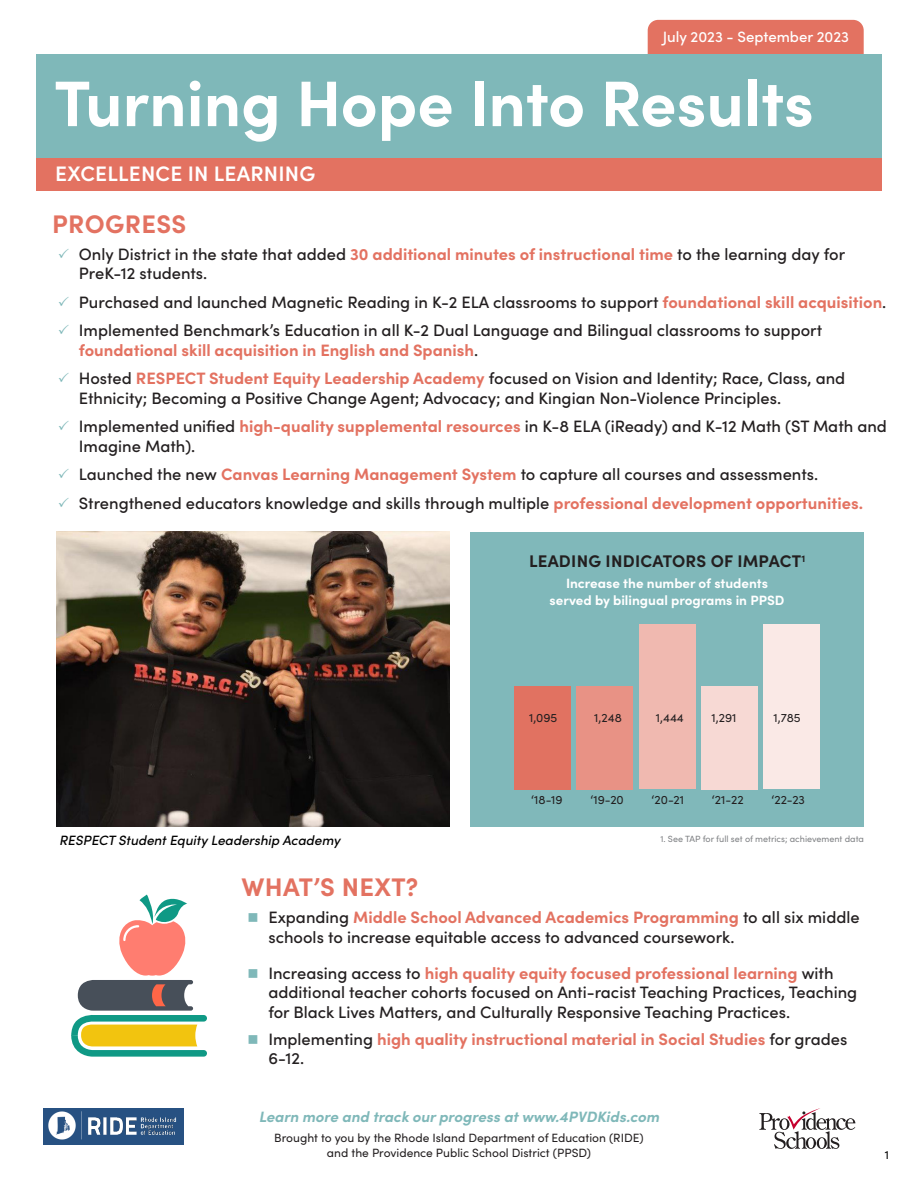
<style>
.page{position:relative;width:918px;height:1188px;background:#fff}
.page>*{position:absolute;margin:0;border:0;box-sizing:border-box;transform-origin:0 0}
.t1{font:700 64.5px "Sofia Pro";color:#fff}
.Paragraph_Style_1{font:700 25.5px "Sofia Pro";letter-spacing:.015em;color:#e37261}
.t2{font:600 21px "Sofia Pro";letter-spacing:.01em;color:#fff}
.t3{font:700 16.8px "Sofia Pro";letter-spacing:.015em;color:#231f20}
.t4{font:500 16.5px/19.5px "Sofia Pro";color:#231f20}
.t5{font:700 16.5px/19.5px "Sofia Pro";color:#e37261}
.t6{font:italic 700 15px "Sofia Pro";color:#7fb8b9}
.t7{font:500 15px "Sofia Pro";color:#fff}
.t8{font:700 13.5px "Sofia Pro";color:#fff}
.Paragraph_Style_1-2{font:italic 500 13.5px "Sofia Pro";color:#000}
.t9{font:12.15px "Sofia Pro";color:#231f20}
.t10{font:12px/15px "Sofia Pro";color:#231f20;text-align:center}
.t11{font:12px "Sofia Pro";color:#000}
.t12{font:9px "Sofia Pro";color:#808285}
.s1{color:#7fb8b9}
.s2{font-weight:700;color:#e37261}
.s3{font-weight:500;color:#231f20}
</style>
<div class="page">
<div style="left:648px;top:20px;width:216px;height:64px;background:#e37261;border-radius:10px"></div>
<div style="left:36px;top:54px;width:846px;height:104px;background:#7fb8b9"></div>
<div style="left:36px;top:158px;width:846px;height:32px;background:#e37261"></div>
<svg style="left:759px;top:1108px;width:96px;height:41px"></svg>
<div style="left:43px;top:1108px;width:140px;height:37px;background:#275182"></div>
<img style="left:48px;top:1112px;width:128px;height:28px">
<div style="left:470px;top:532px;width:394px;height:294px;background:#80b8ba"></div>
<div style="left:764px;top:624px;width:56px;height:165px;background:#fae9e6"></div>
<div style="left:701px;top:686px;width:56px;height:103px;background:#f7d9d4"></div>
<div style="left:639px;top:624px;width:56px;height:165px;background:#f0b9b0"></div>
<div style="left:577px;top:686px;width:56px;height:103px;background:#e89285"></div>
<div style="left:514px;top:686px;width:56px;height:103px;background:#e17261"></div>
<img style="left:56px;top:532px;width:394px;height:294px">
<svg style="left:71px;top:895px;width:136px;height:162px"></svg>
<p class="t7" style="left:663px;top:25px;width:188px">July 2023 - September 2023</p>
<h1 class="t1" style="left:54px;top:54px;width:761px">Turning Hope Into Results</h1>
<p class="t2" style="left:55px;top:158px;width:262px">EXCELLENCE IN LEARNING</p>
<p class="Paragraph_Style_1" style="left:52px;top:204px;width:136px">PROGRESS</p>
<p class="t4" style="left:79px;top:243px;width:768px;text-indent:-21px"><span class="s1">✓</span> Only District in the state that added <span class="s2">30 additional minutes of instructional time</span> to the learning day for<br>PreK-12 students.</p>
<p class="t4" style="left:58px;top:291px;width:830px"><span class="s1">✓</span> Purchased and launched Magnetic Reading in K-2 ELA classrooms to support <span class="s2">foundational skill acquisition</span>.</p>
<p class="t4" style="left:79px;top:320px;width:745px;text-indent:-21px"><span class="s1">✓</span> Implemented Benchmark’s Education in all K-2 Dual Language and Bilingual classrooms to support <span class="s2">foundational skill acquisition in English and Spanish</span>.</p>
<p class="t4" style="left:79px;top:368px;width:768px;text-indent:-21px"><span class="s1">✓</span> Hosted <span class="s2">RESPECT Student Equity Leadership Academy</span> focused on Vision and Identity; Race, Class, and<br>Ethnicity; Becoming a Positive Change Agent; Advocacy; and Kingian Non-Violence Principles.</p>
<p class="t4" style="left:79px;top:416px;width:810px;text-indent:-21px"><span class="s1">✓</span> Implemented unified <span class="s2">high-quality supplemental resources</span> in K-8 ELA (iReady) and K-12 Math (ST Math and<br>Imagine Math).</p>
<p class="t4" style="left:58px;top:464px;width:762px"><span class="s1">✓</span> Launched the new <span class="s2">Canvas Learning Management System</span> to capture all courses and assessments.</p>
<p class="t4" style="left:58px;top:492px;width:807px"><span class="s1">✓</span> Strengthened educators knowledge and skills through multiple <span class="s2">professional development opportunities.</span></p>
<p class="t3" style="left:529px;top:548px;width:278px">LEADING INDICATORS OF IMPACT<sup>1</sup></p>
<p class="t8" style="left:566px;top:573px;width:203px">Increase the number of students</p>
<p class="t8" style="left:550px;top:590px;width:236px">served by bilingual programs in PPSD</p>
<p class="t9" style="left:529px;top:708px;width:30px">1,095</p>
<p class="t9" style="left:594px;top:708px;width:29px">1,248</p>
<p class="t9" style="left:656px;top:708px;width:30px">1,444</p>
<p class="t9" style="left:712px;top:708px;width:26px">1,291</p>
<p class="t9" style="left:774px;top:708px;width:29px">1,785</p>
<p class="Paragraph_Style_1-2" style="left:59px;top:831px;width:283px">RESPECT Student Equity Leadership Academy</p>
<p class="t9" style="left:531px;top:791px;width:33px">‘18-19</p>
<p class="t9" style="left:590px;top:791px;width:35px">‘19-20</p>
<p class="t9" style="left:652px;top:791px;width:34px">‘20-21</p>
<p class="t9" style="left:712px;top:791px;width:33px">‘21-22</p>
<p class="t9" style="left:771px;top:791px;width:35px">‘22-23</p>
<p class="t12" style="left:660px;top:833px;width:205px">1. See TAP for full set of metrics; achievement data</p>
<p class="Paragraph_Style_1" style="left:242px;top:868px;width:178px">WHAT’S NEXT?</p>
<p class="t4" style="left:268px;top:907px;width:593px">Expanding <span class="s2">Middle School Advanced Academics Programming</span> to all six middle schools to increase equitable access to advanced coursework.</p>
<p class="t4" style="left:268px;top:962px;width:590px">Increasing access to <span class="s2">high quality equity focused professional learning</span> with additional teacher cohorts focused on Anti-racist Teaching Practices, Teaching for Black Lives Matters, and Culturally Responsive Teaching Practices.</p>
<p class="t5" style="left:268px;top:1028px;width:581px"><span class="s3">Implementing</span> high quality instructional material in Social Studies <span class="s3">for grades<br>6-12.</span></p>
<p class="t6" style="left:259px;top:1105px;width:402px">Learn more and track our progress at www.4PVDKids.com</p>
<p class="t10" style="left:274px;top:1129px;width:371px">Brought to you by the Rhode Island Department of Education (RIDE) and the Providence Public School District (PPSD)</p>
<p class="t11" style="left:885px;top:1146px;width:6px">1</p>
</div>
